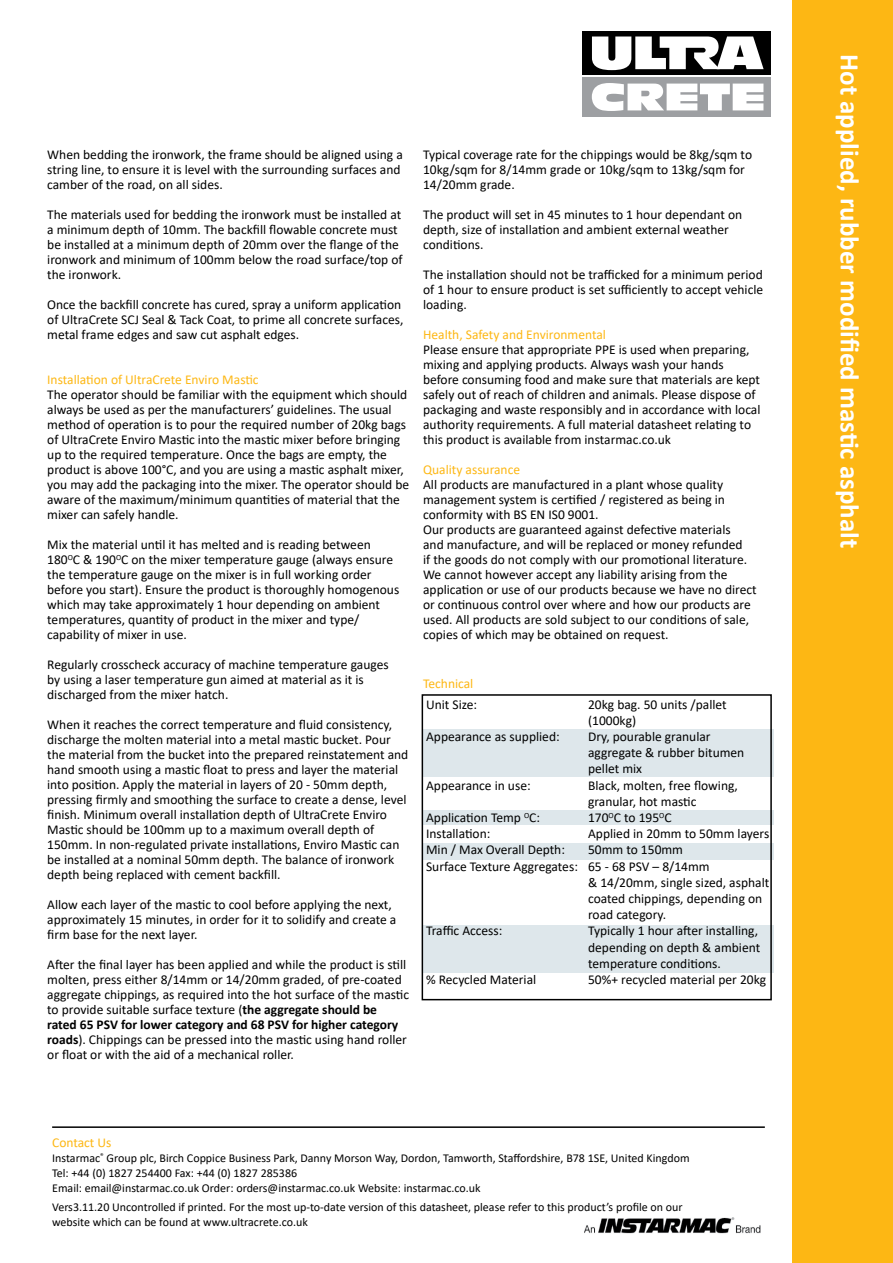
<style>
.page{position:relative;width:893px;height:1263px;background:#fff}
.page>*{position:absolute;margin:0;border:0;box-sizing:border-box;transform-origin:0 0}
.t1{font:700 27px "Calibri";color:#fff}
.t2{font:13.5px/15px "Calibri";color:#000}
.t3{font:13.5px "Calibri";color:#fdb714}
.t4{font:12px/15px "Calibri";color:#000}
.s1{font-weight:700}
</style>
<div class="page">
<div style="left:792px;top:0;width:101px;height:1263px;background:#fdb714"></div>
<svg style="left:582px;top:77px;width:189px;height:1px"></svg>
<div style="left:582px;top:78px;width:189px;height:39px;background:#9d9fa2"></div>
<div style="left:582px;top:31px;width:189px;height:44px;background:#000"></div>
<svg style="left:592px;top:37px;width:172px;height:33px"></svg>
<svg style="left:592px;top:83px;width:171px;height:28px"></svg>
<img style="left:584px;top:1217px;width:177px;height:17px">
<hr style="left:52px;top:1126px;width:713px;height:2px;background:#000">
<div style="left:423px;top:729px;width:350px;height:48px;background:#dee7eb"></div>
<div style="left:423px;top:811px;width:350px;height:14px;background:#dee7eb"></div>
<div style="left:423px;top:843px;width:350px;height:17px;background:#dee7eb"></div>
<div style="left:423px;top:925px;width:350px;height:48px;background:#dee7eb"></div>
<div style="left:422px;top:694px;width:350px;height:306px;border:2px solid #000"></div>
<p class="t2" style="left:47px;top:147px;width:357px">When bedding the ironwork, the frame should be aligned using a string line, to ensure it is level with the surrounding surfaces and camber of the road, on all sides.</p>
<p class="t2" style="left:47px;top:207px;width:357px">The materials used for bedding the ironwork must be installed at a minimum depth of 10mm. The backfill flowable concrete must be installed at a minimum depth of 20mm over the flange of the ironwork and minimum of 100mm below the road surface/top of the ironwork.</p>
<p class="t2" style="left:47px;top:297px;width:358px">Once the backfill concrete has cured, spray a uniform application of UltraCrete SCJ Seal &amp; Tack Coat, to prime all concrete surfaces, metal frame edges and saw cut asphalt edges.</p>
<p class="t3" style="left:47px;top:370px;width:213px">Installation of UltraCrete Enviro Mastic</p>
<p class="t2" style="left:47px;top:387px;width:363px">The operator should be familiar with the equipment which should always be used as per the manufacturers’ guidelines. The usual method of operation is to pour the required number of 20kg bags of UltraCrete Enviro Mastic into the mastic mixer before bringing up to the required temperature. Once the bags are empty, the product is above 100°C, and you are using a mastic asphalt mixer, you may add the packaging into the mixer. The operator should be aware of the maximum/minimum quantities of material that the mixer can safely handle.</p>
<p class="t2" style="left:47px;top:537px;width:354px">Mix the material until it has melted and is reading between 180<sup>O</sup>C &amp; 190<sup>O</sup>C on the mixer temperature gauge (always ensure the temperature gauge on the mixer is in full working order before you start). Ensure the product is thoroughly homogenous which may take approximately 1 hour depending on ambient temperatures, quantity of product in the mixer and type/ capability of mixer in use.</p>
<p class="t2" style="left:47px;top:657px;width:343px">Regularly crosscheck accuracy of machine temperature gauges by using a laser temperature gun aimed at material as it is discharged from the mixer hatch.</p>
<p class="t2" style="left:47px;top:717px;width:363px">When it reaches the correct temperature and fluid consistency, discharge the molten material into a metal mastic bucket. Pour the material from the bucket into the prepared reinstatement and hand smooth using a mastic float to press and layer the material into position. Apply the material in layers of 20 - 50mm depth, pressing firmly and smoothing the surface to create a dense, level finish. Minimum overall installation depth of UltraCrete Enviro Mastic should be 100mm up to a maximum overall depth of 150mm. In non-regulated private installations, Enviro Mastic can be installed at a nominal 50mm depth. The balance of ironwork depth being replaced with cement backfill.</p>
<p class="t2" style="left:47px;top:897px;width:351px">Allow each layer of the mastic to cool before applying the next, approximately 15 minutes, in order for it to solidify and create a firm base for the next layer.</p>
<p class="t2" style="left:47px;top:957px;width:363px">After the final layer has been applied and while the product is still molten, press either 8/14mm or 14/20mm graded, of pre-coated aggregate chippings, as required into the hot surface of the mastic to provide suitable surface texture (<span class="s1">the aggregate should be rated 65 PSV for lower category and 68 PSV for higher category roads</span>). Chippings can be pressed into the mastic using hand roller or float or with the aid of a mechanical roller.</p>
<p class="t2" style="left:423px;top:147px;width:331px">Typical coverage rate for the chippings would be 8kg/sqm to<br>10kg/sqm for 8/14mm grade or 10kg/sqm to 13kg/sqm for<br>14/20mm grade.</p>
<p class="t2" style="left:423px;top:207px;width:321px">The product will set in 45 minutes to 1 hour dependant on depth, size of installation and ambient external weather conditions.</p>
<p class="t2" style="left:423px;top:267px;width:342px;text-align:justify">The installation should not be trafficked for a minimum period of 1 hour to ensure product is set sufficiently to accept vehicle loading.</p>
<p class="t3" style="left:423px;top:325px;width:184px">Health, Safety and Environmental</p>
<p class="t2" style="left:423px;top:342px;width:339px">Please ensure that appropriate PPE is used when preparing, mixing and applying products. Always wash your hands before consuming food and make sure that materials are kept safely out of reach of children and animals. Please dispose of packaging and waste responsibly and in accordance with local authority requirements. A full material datasheet relating to this product is available from instarmac.co.uk</p>
<p class="t3" style="left:423px;top:460px;width:99px">Quality assurance</p>
<p class="t2" style="left:423px;top:477px;width:335px">All products are manufactured in a plant whose quality management system is certified / registered as being in conformity with BS EN IS0 9001.<br>Our products are guaranteed against defective materials<br>and manufacture, and will be replaced or money refunded<br>if the goods do not comply with our promotional literature.<br>We cannot however accept any liability arising from the application or use of our products because we have no direct or continuous control over where and how our products are used. All products are sold subject to our conditions of sale, copies of which may be obtained on request.</p>
<p class="t3" style="left:423px;top:674px;width:52px">Technical</p>
<p class="t2" style="left:426px;top:696px;width:53px">Unit Size:</p>
<p class="t2" style="left:588px;top:696px;width:140px;line-height:16.2px">20kg bag. 50 units /pallet (1000kg)</p>
<p class="t2" style="left:426px;top:729px;width:135px">Appearance as supplied:</p>
<p class="t2" style="left:588px;top:728px;width:158px;line-height:16.2px">Dry, pourable granular aggregate &amp; rubber bitumen pellet mix</p>
<p class="t2" style="left:426px;top:777px;width:106px">Appearance in use:</p>
<p class="t2" style="left:588px;top:777px;width:151px;line-height:16.2px">Black, molten, free flowing, granular, hot mastic</p>
<p class="t2" style="left:426px;top:810px;width:115px">Application Temp <sup>O</sup>C:</p>
<p class="t2" style="left:588px;top:810px;width:85px">170<sup>O</sup>C to 195<sup>O</sup>C</p>
<p class="t2" style="left:426px;top:826px;width:66px">Installation:</p>
<p class="t2" style="left:588px;top:826px;width:183px">Applied in 20mm to 50mm layers</p>
<p class="t2" style="left:426px;top:842px;width:140px">Min / Max Overall Depth:</p>
<p class="t2" style="left:588px;top:842px;width:96px">50mm to 150mm</p>
<p class="t2" style="left:426px;top:858px;width:285px">Surface Texture Aggregates: 65 - 68 PSV – 8/14mm</p>
<p class="t2" style="left:588px;top:874px;width:183px">&amp; 14/20mm, single sized, asphalt</p>
<p class="t2" style="left:588px;top:891px;width:176px">coated chippings, depending on</p>
<p class="t2" style="left:588px;top:907px;width:80px">road category.</p>
<p class="t2" style="left:426px;top:923px;width:78px">Traffic Access:</p>
<p class="t2" style="left:588px;top:922px;width:174px;line-height:16.2px">Typically 1 hour after installing, depending on depth &amp; ambient temperature conditions.</p>
<p class="t2" style="left:426px;top:972px;width:112px">% Recycled Material</p>
<p class="t2" style="left:588px;top:972px;width:180px">50%+ recycled material per 20kg</p>
<p class="t3" style="left:52px;top:1133px;width:61px">Contact Us</p>
<p class="t4" style="left:52px;top:1150px;width:639px">Instarmac<sup>®</sup> Group plc, Birch Coppice Business Park, Danny Morson Way, Dordon, Tamworth, Staffordshire, B78 1SE, United Kingdom<br>Tel: +44 (0) 1827 254400 Fax: +44 (0) 1827 285386<br>Email: email@instarmac.co.uk Order: orders@instarmac.co.uk Website: instarmac.co.uk</p>
<p class="t4" style="left:52px;top:1199px;width:632px">Vers3.11.20 Uncontrolled if printed. For the most up-to-date version of this datasheet, please refer to this product’s profile on our website which can be found at www.ultracrete.co.uk</p>
<h1 class="t1" style="left:869px;top:54px;width:496px;rotate:90deg">Hot applied, rubber modified mastic asphalt</h1>
</div>
